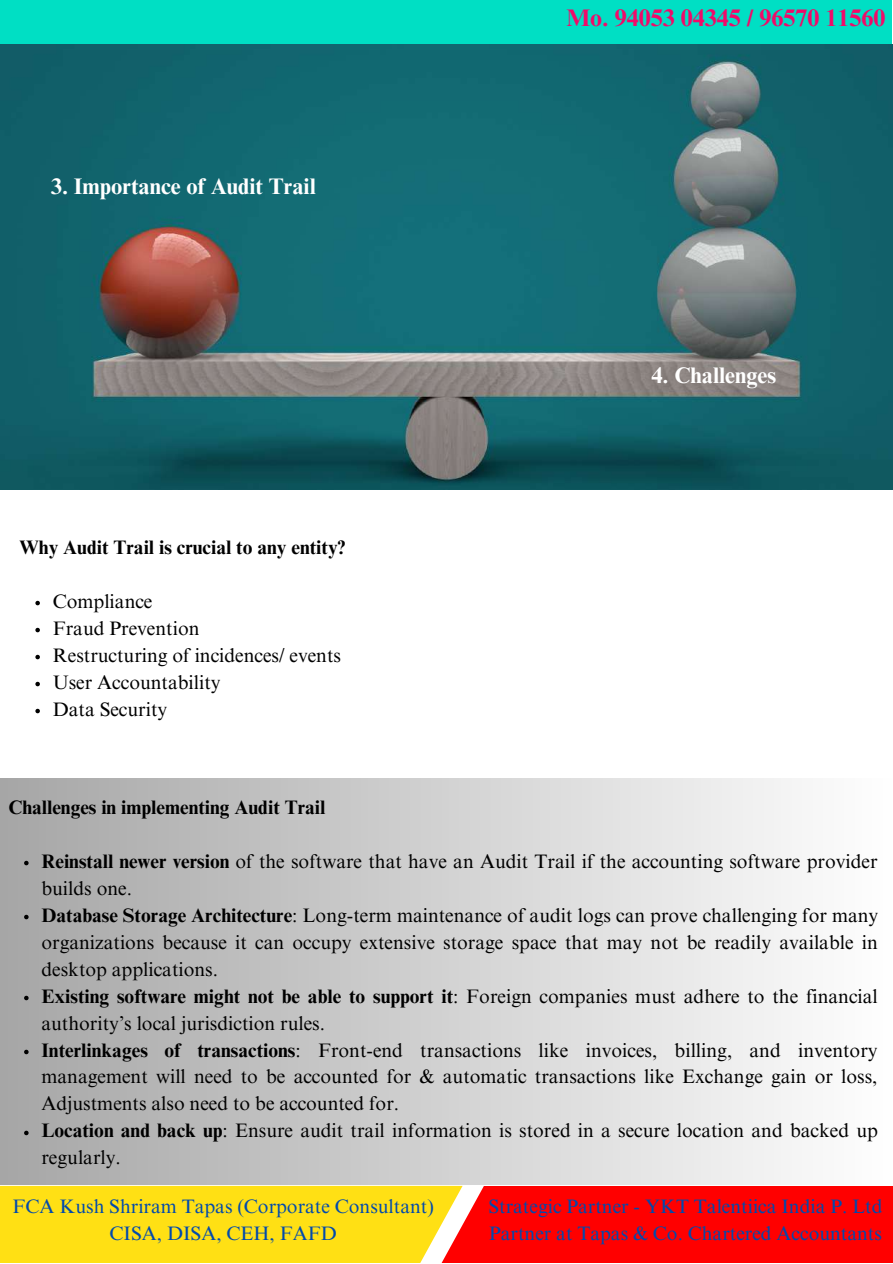
<style>
.page{position:relative;width:893px;height:1264px;background:#fff}
.page>*{position:absolute;margin:0;border:0;box-sizing:border-box;transform-origin:0 0}
.t1{font:700 24px "Times NRMT Pro";color:#f10a69}
.t2{font:700 22.5px "Times NRMT Pro";color:#fff}
.t3{font:19.5px/27px "Times NRMT Pro";color:#000}
.t4{font:19.5px/27px "Times NRMT Pro";color:#004aad;text-align:center}
.t5{font:700 19.5px "Times NRMT Pro";color:#000}
.s1{font-weight:700}
</style>
<div class="page">
<div style="left:428px;top:1185px;width:464px;height:77px;background:#f00"></div>
<div style="left:0;top:1185px;width:462px;height:77px;background:#ffe014"></div>
<div style="left:0;top:0;width:891px;height:44px;background:#00dfc4"></div>
<img style="left:0;top:44px;width:892px;height:445px">
<svg style="left:35px;top:601px;width:5px;height:4px"></svg>
<svg style="left:35px;top:628px;width:5px;height:4px"></svg>
<svg style="left:35px;top:654px;width:5px;height:5px"></svg>
<svg style="left:35px;top:681px;width:5px;height:5px"></svg>
<svg style="left:35px;top:708px;width:5px;height:5px"></svg>
<div style="left:0;top:779px;width:891px;height:405px;background:linear-gradient(to right,#a6a6a6,#fefefe)"></div>
<svg style="left:24px;top:860px;width:5px;height:5px"></svg>
<svg style="left:24px;top:914px;width:5px;height:5px"></svg>
<svg style="left:24px;top:995px;width:5px;height:5px"></svg>
<svg style="left:24px;top:1049px;width:5px;height:5px"></svg>
<svg style="left:24px;top:1130px;width:5px;height:5px"></svg>
<p class="t2" style="left:51px;top:178px;width:266px">3. Importance of Audit Trail</p>
<p class="t5" style="left:20px;top:539px;width:327px">Why Audit Trail is crucial to any entity?</p>
<p class="t3" style="left:53px;top:590px;width:290px">Compliance<br>Fraud Prevention<br>Restructuring of incidences/ events<br>User Accountability<br>Data Security</p>
<p class="t5" style="left:8px;top:799px;width:318px">Challenges in implementing Audit Trail</p>
<p class="t1" style="left:566px;top:9px;width:320px">Mo. 94053 04345 / 96570 11560</p>
<p class="t2" style="left:651px;top:367px;width:126px">4. Challenges</p>
<p class="t3" style="left:41px;top:849px;width:838px"><span class="s1">Reinstall newer version</span> of the software that have an Audit Trail if the accounting software provider builds one.<br><span class="s1">Database Storage Architecture</span>: Long-term maintenance of audit logs can prove challenging for many organizations because it can occupy extensive storage space that may not be readily available in desktop applications.<br><span class="s1">Existing software might not be able to support it</span>: Foreign companies must adhere to the financial authority’s local jurisdiction rules.<br><span class="s1">Interlinkages of transactions</span>: Front-end transactions like invoices, billing, and inventory management will need to be accounted for &amp; automatic transactions like Exchange gain or loss, Adjustments also need to be accounted for.<br><span class="s1">Location and back up</span>: Ensure audit trail information is stored in a secure location and backed up regularly.</p>
<p class="t4" style="left:12px;top:1195px;width:423px">FCA Kush Shriram Tapas (Corporate Consultant)<br>CISA, DISA, CEH, FAFD</p>
<p class="t4" style="left:488px;top:1195px;width:395px;text-align:left">Strategic Partner - YKT Talentiica India P. Ltd<br>Partner at Tapas &amp; Co. Chartered Accountants</p>
</div>
